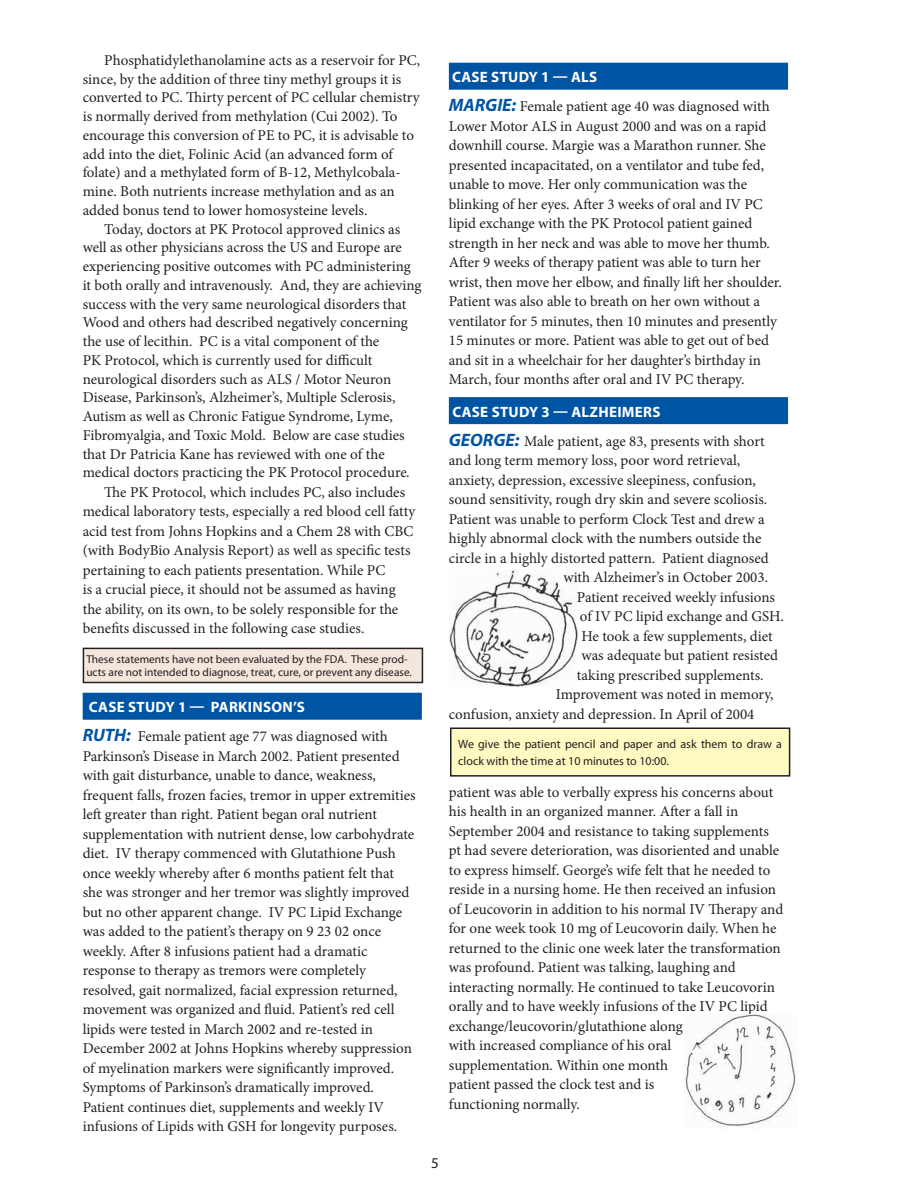
<style>
.page{position:relative;width:918px;height:1188px;background:#fff}
.page>*{position:absolute;margin:0;border:0;box-sizing:border-box;transform-origin:0 0}
.t1{font:15px/19.5px "Minion Pro";color:#231f20}
.t2{font:700 15px "Myriad Pro";letter-spacing:.02em;color:#fff}
.t3{font:15px "Myriad";color:#231f20}
.t4{font:12px/16.5px "Myriad Pro";color:#231f20}
.t5{font:11.4px/13.5px "Myriad Pro";color:#231f20}
.s1{font-family:"Myriad Pro";font-weight:700;font-style:italic;font-size:18px;color:#0054a4}
</style>
<div class="page">
<img style="left:449px;top:569px;width:129px;height:118px">
<div style="left:83px;top:693px;width:339px;height:27px;background:#0054a4"></div>
<div style="left:83px;top:648px;width:339px;height:34px;background:#f4e6db"></div>
<div style="left:83px;top:648px;width:340px;height:35px;border:2px solid #231f20"></div>
<div style="left:449px;top:63px;width:339px;height:27px;background:#0054a4"></div>
<div style="left:449px;top:397px;width:339px;height:27px;background:#0054a4"></div>
<div style="left:451px;top:728px;width:339px;height:48px;background:#fffac2"></div>
<div style="left:450px;top:728px;width:340px;height:49px;border:2px solid #231f20"></div>
<img style="left:684px;top:1014px;width:113px;height:114px">
<p class="t1" style="left:83px;top:52px;width:339px;line-height:18.8px;text-indent:22px">Phosphatidylethanolamine acts as a reservoir for PC, since, by the addition of three tiny methyl groups it is converted to PC. Thirty percent of PC cellular chemistry is normally derived from methylation (Cui 2002). To encourage this conversion of PE to PC, it is advisable to add into the diet, Folinic Acid (an advanced form of folate) and a methylated form of B-12, Methylcobala&shy;mine. Both nutrients increase methylation and as an added bonus tend to lower homosysteine levels.</p>
<p class="t1" style="left:104px;top:220px;width:298px">Today, doctors at PK Protocol approved clinics as</p>
<p class="t1" style="left:83px;top:239px;width:321px">well as other physicians across the US and Europe are</p>
<p class="t1" style="left:83px;top:258px;width:330px">experiencing positive outcomes with PC administering</p>
<p class="t1" style="left:83px;top:277px;width:340px">it both orally and intravenously. And, they are achieving</p>
<p class="t1" style="left:83px;top:295px;width:325px">success with the very same neurological disorders that</p>
<p class="t1" style="left:83px;top:314px;width:327px">Wood and others had described negatively concerning</p>
<p class="t1" style="left:83px;top:333px;width:298px">the use of lecithin. PC is a vital component of the</p>
<p class="t1" style="left:83px;top:352px;width:291px">PK Protocol, which is currently used for difficult</p>
<p class="t1" style="left:83px;top:370px;width:310px">neurological disorders such as ALS / Motor Neuron</p>
<p class="t1" style="left:83px;top:389px;width:314px">Disease, Parkinson’s, Alzheimer’s, Multiple Sclerosis,</p>
<p class="t1" style="left:83px;top:408px;width:312px">Autism as well as Chronic Fatigue Syndrome, Lyme,</p>
<p class="t1" style="left:83px;top:427px;width:323px">Fibromyalgia, and Toxic Mold. Below are case studies</p>
<p class="t1" style="left:83px;top:444px;width:304px">that Dr Patricia Kane has reviewed with one of the</p>
<p class="t1" style="left:83px;top:463px;width:328px">medical doctors practicing the PK Protocol procedure.</p>
<p class="t1" style="left:104px;top:484px;width:302px">The PK Protocol, which includes PC, also includes</p>
<p class="t1" style="left:83px;top:503px;width:334px">medical laboratory tests, especially a red blood cell fatty</p>
<p class="t1" style="left:83px;top:523px;width:332px">acid test from Johns Hopkins and a Chem 28 with CBC</p>
<p class="t1" style="left:83px;top:542px;width:329px">(with BodyBio Analysis Report) as well as specific tests</p>
<p class="t1" style="left:83px;top:562px;width:304px">pertaining to each patients presentation. While PC</p>
<p class="t1" style="left:83px;top:581px;width:315px">is a crucial piece, it should not be assumed as having</p>
<p class="t1" style="left:83px;top:601px;width:317px">the ability, on its own, to be solely responsible for the</p>
<p class="t1" style="left:83px;top:620px;width:283px">benefits discussed in the following case studies.</p>
<p class="t5" style="left:86px;top:653px;width:327px">These statements have not been evaluated by the FDA. These prod&shy;ucts are not intended to diagnose, treat, cure, or prevent any disease.</p>
<p class="t2" style="left:89px;top:701px;width:218px">CASE STUDY 1 — PARKINSON’S</p>
<p class="t1" style="left:83px;top:728px;width:335px"><span class="s1">RUTH:</span> Female patient age 77 was diagnosed with Parkinson’s Disease in March 2002. Patient presented with gait disturbance, unable to dance, weakness, frequent falls, frozen facies, tremor in upper extremities left greater than right. Patient began oral nutrient supplementation with nutrient dense, low carbohydrate diet. IV therapy commenced with Glutathione Push once weekly whereby after 6 months patient felt that she was stronger and her tremor was slightly improved but no other apparent change. IV PC Lipid Exchange was added to the patient’s therapy on 9 23 02 once weekly. After 8 infusions patient had a dramatic response to therapy as tremors were completely resolved, gait normalized, facial expression returned, movement was organized and fluid. Patient’s red cell lipids were tested in March 2002 and re-tested in December 2002 at Johns Hopkins whereby suppression of myelination markers were significantly improved.<br>Symptoms of Parkinson’s dramatically improved.<br>Patient continues diet, supplements and weekly IV infusions of Lipids with GSH for longevity purposes.</p>
<p class="t3" style="left:431px;top:1157px;width:9px">5</p>
<p class="t2" style="left:452px;top:71px;width:147px">CASE STUDY 1 — ALS</p>
<p class="t1" style="left:449px;top:98px;width:335px"><span class="s1">MARGIE:</span> Female patient age 40 was diagnosed with Lower Motor ALS in August 2000 and was on a rapid downhill course. Margie was a Marathon runner. She presented incapacitated, on a ventilator and tube fed, unable to move. Her only communication was the blinking of her eyes. After 3 weeks of oral and IV PC lipid exchange with the PK Protocol patient gained strength in her neck and was able to move her thumb.<br>After 9 weeks of therapy patient was able to turn her wrist, then move her elbow, and finally lift her shoulder.<br>Patient was also able to breath on her own without a ventilator for 5 minutes, then 10 minutes and presently 15 minutes or more. Patient was able to get out of bed and sit in a wheelchair for her daughter’s birthday in March, four months after oral and IV PC therapy.</p>
<p class="t2" style="left:452px;top:406px;width:210px">CASE STUDY 3 — ALZHEIMERS</p>
<p class="t1" style="left:449px;top:432px;width:317px"><span class="s1">GEORGE:</span> Male patient, age 83, presents with short</p>
<p class="t1" style="left:449px;top:452px;width:293px">and long term memory loss, poor word retrieval,</p>
<p class="t1" style="left:449px;top:471px;width:309px">anxiety, depression, excessive sleepiness, confusion,</p>
<p class="t1" style="left:449px;top:491px;width:320px">sound sensitivity, rough dry skin and severe scoliosis.</p>
<p class="t1" style="left:449px;top:510px;width:317px">Patient was unable to perform Clock Test and drew a</p>
<p class="t1" style="left:449px;top:530px;width:314px">highly abnormal clock with the numbers outside the</p>
<p class="t1" style="left:449px;top:549px;width:321px">circle in a highly distorted pattern. Patient diagnosed</p>
<p class="t1" style="left:563px;top:569px;width:206px">with Alzheimer’s in October 2003.</p>
<p class="t1" style="left:577px;top:588px;width:200px">Patient received weekly infusions</p>
<p class="t1" style="left:580px;top:608px;width:206px">of IV PC lipid exchange and GSH.</p>
<p class="t1" style="left:581px;top:627px;width:193px">He took a few supplements, diet</p>
<p class="t1" style="left:581px;top:647px;width:198px">was adequate but patient resisted</p>
<p class="t1" style="left:577px;top:666px;width:188px">taking prescribed supplements.</p>
<p class="t1" style="left:556px;top:686px;width:219px">Improvement was noted in memory,</p>
<p class="t1" style="left:449px;top:705px;width:307px">confusion, anxiety and depression. In April of 2004</p>
<p class="t4" style="left:458px;top:737px;width:325px">We give the patient pencil and paper and ask them to draw a clock with the time at 10 minutes to 10:00.</p>
<p class="t1" style="left:449px;top:783px;width:336px">patient was able to verbally express his concerns about his health in an organized manner. After a fall in September 2004 and resistance to taking supplements pt had severe deterioration, was disoriented and unable to express himself. George’s wife felt that he needed to reside in a nursing home. He then received an infusion of Leucovorin in addition to his normal IV Therapy and for one week took 10 mg of Leucovorin daily. When he returned to the clinic one week later the transformation was profound. Patient was talking, laughing and interacting normally. He continued to take Leucovorin orally and to have weekly infusions of the IV PC lipid exchange/leucovorin/glutathione along<br>with increased compliance of his oral<br>supplementation. Within one month<br>patient passed the clock test and is<br>functioning normally.</p>
</div>
